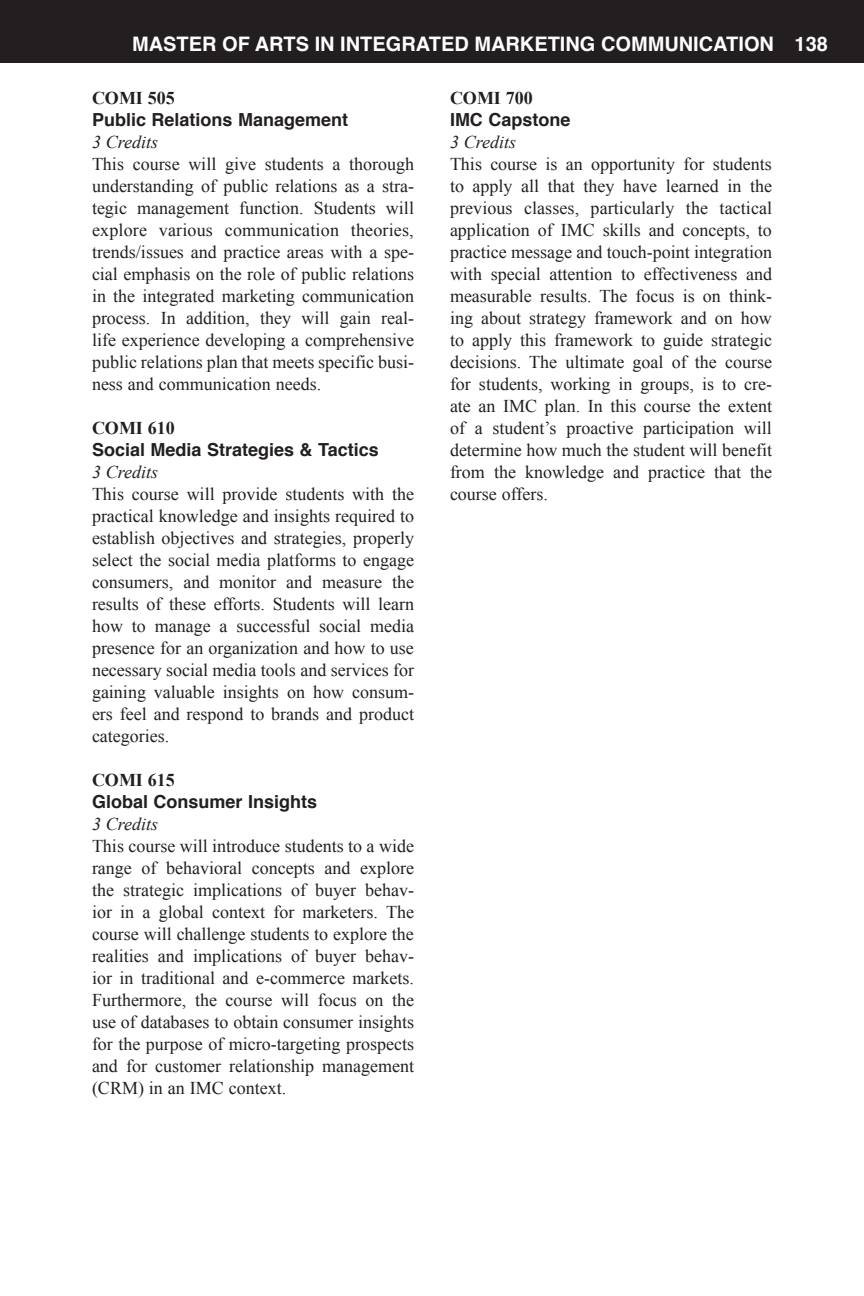
<style>
.page{position:relative;width:864px;height:1296px;background:#fff}
.page>*{position:absolute;margin:0;border:0;box-sizing:border-box;transform-origin:0 0}
.t1{font:700 20px "Helvetica";color:#fff}
.Course_Description{font:18px/22px "Times New Roman";color:#231f20;text-align:justify}
.Course_Name{font:700 18px "Helvetica";color:#231f20}
.Course_Credits{font:italic 18px "Times New Roman";color:#231f20}
.Course_Number{font:700 18px "Times New Roman";color:#231f20}
</style>
<div class="page">
<div style="left:0;top:0;width:864px;height:63px;background:#231f20"></div>
<p class="t1" style="left:132px;top:28px;width:697px">MASTER OF ARTS IN INTEGRATED MARKETING COMMUNICATION 138</p>
<p class="Course_Number" style="left:92px;top:86px;width:84px">COMI 505</p>
<p class="Course_Name" style="left:92px;top:105px;width:258px">Public Relations Management</p>
<p class="Course_Credits" style="left:92px;top:132px;width:68px">3 Credits</p>
<p class="Course_Description" style="left:92px;top:153px;width:324px">This course will give students a thorough understanding of public relations as a stra&shy;tegic management function. Students will explore various communication theories, trends/issues and practice areas with a spe&shy;cial emphasis on the role of public relations in the integrated marketing communication process. In addition, they will gain real&shy;life experience developing a comprehensive public relations plan that meets specific busi&shy;ness and communication needs.</p>
<p class="Course_Number" style="left:92px;top:416px;width:84px">COMI 610</p>
<p class="Course_Name" style="left:92px;top:435px;width:288px">Social Media Strategies &amp; Tactics</p>
<p class="Course_Credits" style="left:92px;top:462px;width:68px">3 Credits</p>
<p class="Course_Description" style="left:92px;top:483px;width:324px">This course will provide students with the practical knowledge and insights required to establish objectives and strategies, properly select the social media platforms to engage consumers, and monitor and measure the results of these efforts. Students will learn how to manage a successful social media presence for an organization and how to use necessary social media tools and services for gaining valuable insights on how consum&shy;ers feel and respond to brands and product categories.</p>
<p class="Course_Number" style="left:92px;top:768px;width:84px">COMI 615</p>
<p class="Course_Name" style="left:92px;top:787px;width:227px">Global Consumer Insights</p>
<p class="Course_Credits" style="left:92px;top:814px;width:68px">3 Credits</p>
<p class="Course_Description" style="left:92px;top:835px;width:324px">This course will introduce students to a wide range of behavioral concepts and explore the strategic implications of buyer behav&shy;ior in a global context for marketers. The course will challenge students to explore the realities and implications of buyer behav&shy;ior in traditional and e-commerce markets.<br>Furthermore, the course will focus on the use of databases to obtain consumer insights for the purpose of micro-targeting prospects and for customer relationship management (CRM) in an IMC context.</p>
<p class="Course_Number" style="left:450px;top:86px;width:84px">COMI 700</p>
<p class="Course_Name" style="left:450px;top:105px;width:122px">IMC Capstone</p>
<p class="Course_Credits" style="left:450px;top:132px;width:68px">3 Credits</p>
<p class="Course_Description" style="left:450px;top:153px;width:324px">This course is an opportunity for students to apply all that they have learned in the previous classes, particularly the tactical application of IMC skills and concepts, to practice message and touch-point integration with special attention to effectiveness and measurable results. The focus is on think&shy;ing about strategy framework and on how to apply this framework to guide strategic decisions. The ultimate goal of the course for students, working in groups, is to cre&shy;ate an IMC plan. In this course the extent of a student’s proactive participation will determine how much the student will benefit from the knowledge and practice that the course offers.</p>
</div>
